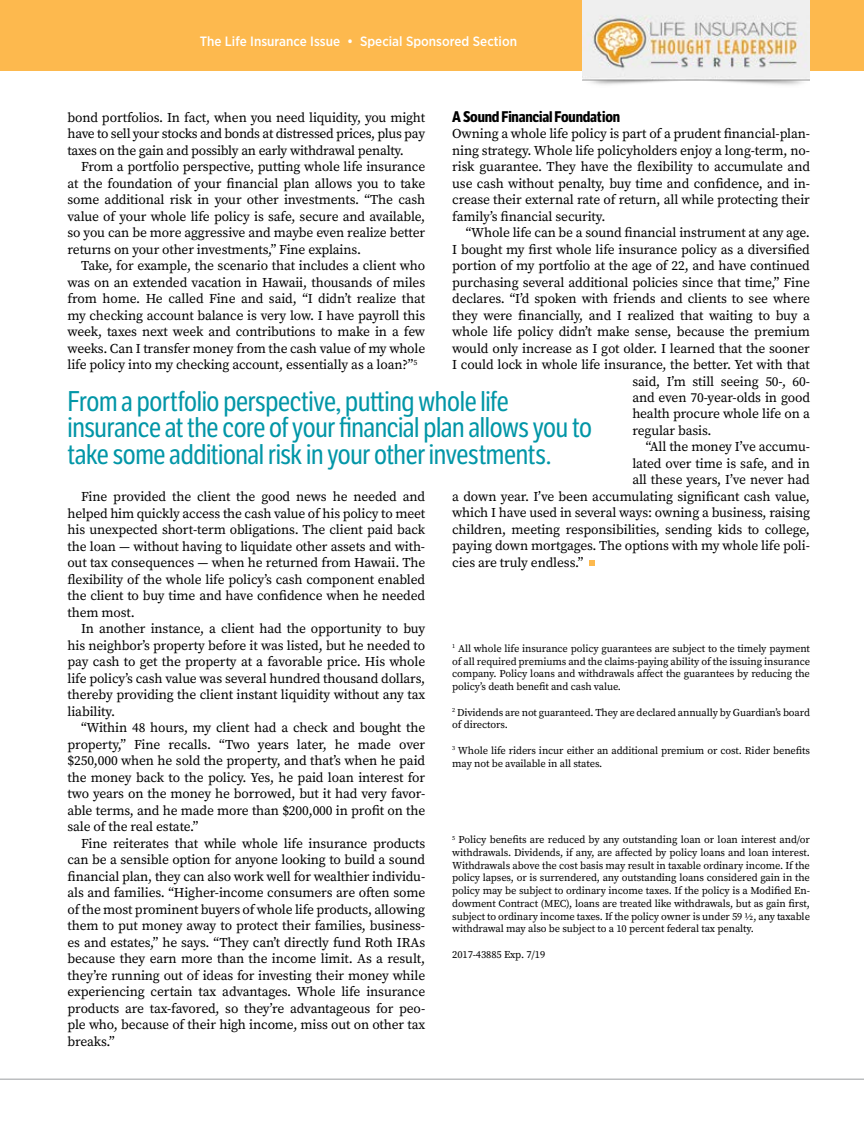
<style>
.page{position:relative;width:864px;height:1134px;background:#fff}
.page>*{position:absolute;margin:0;border:0;box-sizing:border-box;transform-origin:0 0}
.t1{font:27.6px/26.5px "LFT Etica Condensed";letter-spacing:-.01em;color:#0296a7}
.t2{font:700 15px "LFT Etica Condensed";letter-spacing:-.01em;color:#000}
.t3{font:13.5px/16.5px "Source Serif Pro";letter-spacing:-.01em;color:#000;text-align:justify}
.t4{font:500 13.5px "Gotham Narrow";color:#fff}
.t5{font:10.5px/12.8px "Source Serif Pro";letter-spacing:-.01em;color:#000;text-align:justify}
</style>
<div class="page">
<hr style="left:0;top:1078px;width:864px;height:2px;background:#bcbec0">
<svg style="left:589px;top:560px;width:6px;height:6px"></svg>
<div style="left:0;top:0;width:864px;height:70px;background:#fdb94e"></div>
<img style="left:583px;top:0;width:227px;height:85px">
<p class="t4" style="left:200px;top:33px;width:319px">The Life Insurance Issue • Special Sponsored Section</p>
<p class="t2" style="left:452px;top:107px;width:169px">A Sound Financial Foundation</p>
<p class="t3" style="left:452px;top:126px;width:359px">Owning a whole life policy is part of a prudent financial-plan&shy;ning strategy. Whole life policyholders enjoy a long-term, no&shy;risk guarantee. They have the flexibility to accumulate and use cash without penalty, buy time and confidence, and in&shy;crease their external rate of return, all while protecting their family’s financial security.</p>
<p class="t3" style="left:466px;top:225px;width:346px">“Whole life can be a sound financial instrument at any age.</p>
<p class="t3" style="left:452px;top:241px;width:359px">I bought my first whole life insurance policy as a diversified</p>
<p class="t3" style="left:452px;top:258px;width:359px">portion of my portfolio at the age of 22, and have continued</p>
<p class="t3" style="left:452px;top:274px;width:359px">purchasing several additional policies since that time,” Fine</p>
<p class="t3" style="left:452px;top:291px;width:359px">declares. “I’d spoken with friends and clients to see where</p>
<p class="t3" style="left:452px;top:307px;width:359px">they were financially, and I realized that waiting to buy a</p>
<p class="t3" style="left:452px;top:324px;width:359px">whole life policy didn’t make sense, because the premium</p>
<p class="t3" style="left:452px;top:340px;width:359px">would only increase as I got older. I learned that the sooner</p>
<p class="t3" style="left:452px;top:357px;width:359px">I could lock in whole life insurance, the better. Yet with that</p>
<p class="t3" style="left:632px;top:373px;width:179px">said, I’m still seeing 50-, 60-</p>
<p class="t3" style="left:632px;top:390px;width:179px">and even 70-year-olds in good</p>
<p class="t3" style="left:632px;top:406px;width:179px">health procure whole life on a</p>
<p class="t3" style="left:632px;top:423px;width:81px">regular basis.</p>
<p class="t3" style="left:646px;top:439px;width:166px">“All the money I’ve accumu-</p>
<p class="t3" style="left:632px;top:456px;width:179px">lated over time is safe, and in</p>
<p class="t3" style="left:632px;top:472px;width:179px">all these years, I’ve never had</p>
<p class="t3" style="left:452px;top:489px;width:359px">a down year. I’ve been accumulating significant cash value,</p>
<p class="t3" style="left:452px;top:505px;width:359px">which I have used in several ways: owning a business, raising</p>
<p class="t3" style="left:452px;top:522px;width:359px">children, meeting responsibilities, sending kids to college,</p>
<p class="t3" style="left:452px;top:538px;width:359px">paying down mortgages. The options with my whole life poli-</p>
<p class="t3" style="left:452px;top:555px;width:133px">cies are truly endless.”</p>
<p class="t3" style="left:68px;top:110px;width:359px">bond portfolios. In fact, when you need liquidity, you might have to sell your stocks and bonds at distressed prices, plus pay taxes on the gain and possibly an early withdrawal penalty.</p>
<p class="t3" style="left:68px;top:159px;width:359px;text-indent:14px">From a portfolio perspective, putting whole life insurance at the foundation of your financial plan allows you to take some additional risk in your other investments. “The cash value of your whole life policy is safe, secure and available, so you can be more aggressive and maybe even realize better returns on your other investments,” Fine explains.</p>
<p class="t3" style="left:68px;top:258px;width:359px;text-indent:14px">Take, for example, the scenario that includes a client who was on an extended vacation in Hawaii, thousands of miles from home. He called Fine and said, “I didn’t realize that my checking account balance is very low. I have payroll this week, taxes next week and contributions to make in a few weeks. Can I transfer money from the cash value of my whole life policy into my checking account, essentially as a loan?”<sup>5</sup></p>
<h1 class="t1" style="left:67px;top:389px;width:526px">From a portfolio perspective, putting whole life insurance at the core of your financial plan allows you to take some additional risk in your other investments.</h1>
<p class="t3" style="left:68px;top:489px;width:359px;text-indent:14px">Fine provided the client the good news he needed and helped him quickly access the cash value of his policy to meet his unexpected short-term obligations. The client paid back the loan — without having to liquidate other assets and with&shy;out tax consequences — when he returned from Hawaii. The flexibility of the whole life policy’s cash component enabled the client to buy time and have confidence when he needed them most.</p>
<p class="t3" style="left:68px;top:621px;width:359px;text-indent:14px">In another instance, a client had the opportunity to buy his neighbor’s property before it was listed, but he needed to pay cash to get the property at a favorable price. His whole life policy’s cash value was several hundred thousand dollars, thereby providing the client instant liquidity without any tax liability.</p>
<p class="t3" style="left:68px;top:720px;width:359px;text-indent:14px">“Within 48 hours, my client had a check and bought the property,” Fine recalls. “Two years later, he made over $250,000 when he sold the property, and that’s when he paid the money back to the policy. Yes, he paid loan interest for two years on the money he borrowed, but it had very favor&shy;able terms, and he made more than $200,000 in profit on the sale of the real estate.”</p>
<p class="t3" style="left:68px;top:836px;width:359px;text-indent:14px">Fine reiterates that while whole life insurance products can be a sensible option for anyone looking to build a sound financial plan, they can also work well for wealthier individu&shy;als and families. “Higher-income consumers are often some of the most prominent buyers of whole life products, allowing them to put money away to protect their families, business&shy;es and estates,” he says. “They can’t directly fund Roth IRAs because they earn more than the income limit. As a result, they’re running out of ideas for investing their money while experiencing certain tax advantages. Whole life insurance products are tax-favored, so they’re advantageous for peo&shy;ple who, because of their high income, miss out on other tax breaks.”</p>
<p class="t5" style="left:452px;top:642px;width:359px"><sup>1</sup> All whole life insurance policy guarantees are subject to the timely payment of all required premiums and the claims-paying ability of the issuing insurance company. Policy loans and withdrawals affect the guarantees by reducing the policy’s death benefit and cash value.</p>
<p class="t5" style="left:452px;top:706px;width:359px"><sup>2</sup> Dividends are not guaranteed. They are declared annually by Guardian’s board of directors.</p>
<p class="t5" style="left:452px;top:744px;width:359px"><sup>3</sup> Whole life riders incur either an additional premium or cost. Rider benefits may not be available in all states.</p>
<p class="t5" style="left:452px;top:834px;width:359px"><sup>5</sup> Policy benefits are reduced by any outstanding loan or loan interest and/or withdrawals. Dividends, if any, are affected by policy loans and loan interest.<br>Withdrawals above the cost basis may result in taxable ordinary income. If the policy lapses, or is surrendered, any outstanding loans considered gain in the policy may be subject to ordinary income taxes. If the policy is a Modified En&shy;dowment Contract (MEC), loans are treated like withdrawals, but as gain first, subject to ordinary income taxes. If the policy owner is under 59 ½, any taxable withdrawal may also be subject to a 10 percent federal tax penalty.</p>
<p class="t5" style="left:452px;top:948px;width:95px">2017-43885 Exp. 7/19</p>
</div>
